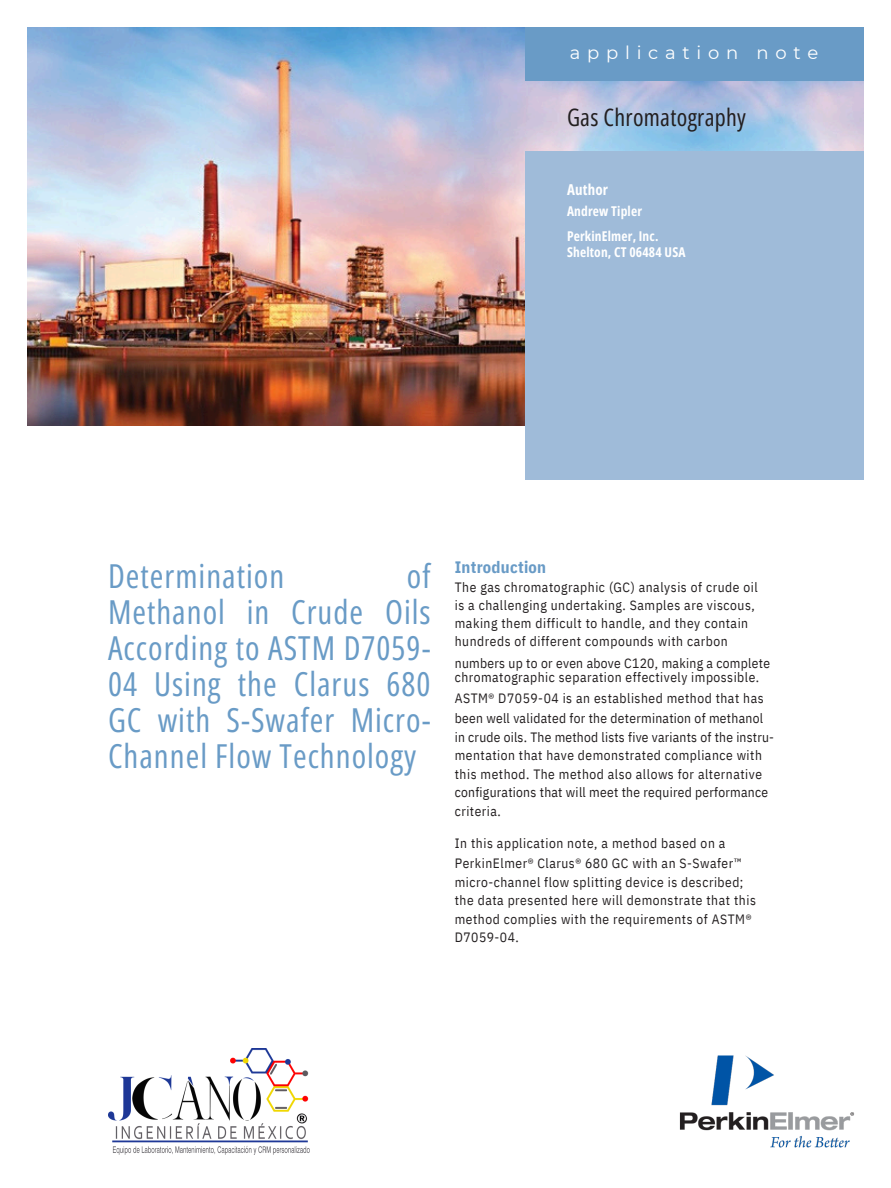
<style>
.page{position:relative;width:891px;height:1188px;background:#fff}
.page>*{position:absolute;margin:0;border:0;box-sizing:border-box;transform-origin:0 0}
.t1{font:33px/36px "Open Sans Condensed";letter-spacing:.03em;color:#699bc6;text-align:justify}
.t2{font:24px "Open Sans Condensed";letter-spacing:.015em;color:#231f20}
.t3{font:18px "Montserrat";letter-spacing:.375em;color:#fff}
.t4{font:700 16.5px "IBM Plex Sans Cond";letter-spacing:.015em;color:#699bc6}
.t5{font:700 15px "Open Sans Condensed";letter-spacing:.015em;color:#fff}
.t6{font:13.5px/18px "IBM Plex Sans Cond";letter-spacing:.04em;color:#231f20}
.t7{font:13.5px "IBM Plex Sans Cond";letter-spacing:.02em;color:#231f20}
.t8{font:13.5px "IBM Plex Sans Cond";letter-spacing:.015em;color:#231f20}
.t9{font:700 13.5px/24.8px "Open Sans Condensed";letter-spacing:.015em;color:#fff}
</style>
<div class="page">
<img style="left:27px;top:27px;width:837px;height:398px">
<div style="left:526px;top:27px;width:338px;height:54px;background:#699bc6"></div>
<div style="left:526px;top:151px;width:338px;height:328px;background:#9fbbd9"></div>
<img style="left:679px;top:1055px;width:175px;height:93px">
<img style="left:108px;top:1048px;width:201px;height:107px">
<p class="t3" style="left:570px;top:42px;width:250px">application note</p>
<p class="t2" style="left:567px;top:101px;width:180px">Gas Chromatography</p>
<p class="t5" style="left:567px;top:179px;width:43px">Author</p>
<p class="t9" style="left:567px;top:199px;width:93px">Andrew Tipler<br>PerkinElmer, Inc.</p>
<p class="t9" style="left:567px;top:239px;width:120px">Shelton, CT 06484 USA</p>
<p class="t1" style="left:108px;top:557px;width:324px;text-indent:299px">of Methanol in Crude Oils According to ASTM D7059- 04 Using the Clarus 680<br>GC with S-Swafer Micro-Channel Flow Technology</p>
<p class="t1" style="left:108px;top:557px;width:178px">Determination</p>
<p class="t4" style="left:455px;top:556px;width:93px">Introduction</p>
<h3 class="t6" style="left:455px;top:578px;width:304px">The gas chromatographic (GC) analysis of crude oil is a challenging undertaking. Samples are viscous, making them difficult to handle, and they contain hundreds of different compounds with carbon</h3>
<h2 class="t7" style="left:455px;top:654px;width:317px">numbers up to or even above C120, making a complete</h2>
<h4 class="t6" style="left:455px;top:668px;width:306px">chromatographic separation effectively impossible.</h4>
<h1 class="t6" style="left:455px;top:688px;width:310px">ASTM® D7059-04 is an established method that has</h1>
<p class="t7" style="left:455px;top:709px;width:310px">been well validated for the determination of methanol</p>
<p class="t8" style="left:455px;top:728px;width:321px">in crude oils. The method lists five variants of the instru-</p>
<p class="t6" style="left:455px;top:746px;width:309px">mentation that have demonstrated compliance with</p>
<p class="t6" style="left:455px;top:765px;width:309px">this method. The method also allows for alternative</p>
<p class="t7" style="left:455px;top:783px;width:315px">configurations that will meet the required performance</p>
<p class="t6" style="left:455px;top:802px;width:47px">criteria.</p>
<p class="t6" style="left:455px;top:834px;width:272px">In this application note, a method based on a</p>
<p class="t6" style="left:455px;top:854px;width:289px">PerkinElmer® Clarus® 680 GC with an S-Swafer™</p>
<p class="t6" style="left:455px;top:873px;width:290px">micro-channel flow splitting device is described;</p>
<p class="t6" style="left:455px;top:891px;width:303px">the data presented here will demonstrate that this</p>
<p class="t6" style="left:455px;top:910px;width:298px">method complies with the requirements of ASTM®</p>
<p class="t6" style="left:455px;top:928px;width:66px">D7059-04.</p>
</div>
